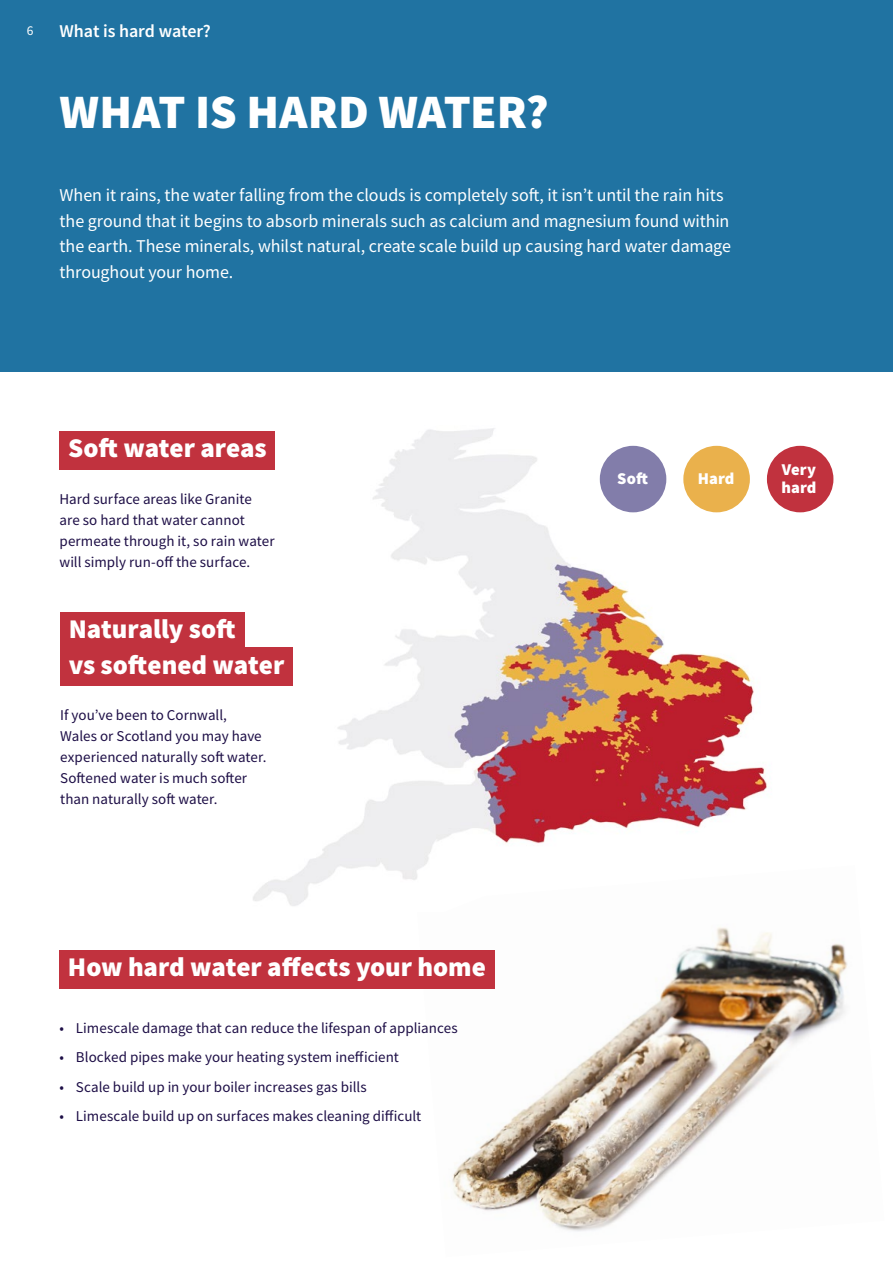
<style>
.page{position:relative;width:893px;height:1263px;background:#fff}
.page>*{position:absolute;margin:0;border:0;box-sizing:border-box;transform-origin:0 0}
.t1{font:900 48px "Source Sans Pro";letter-spacing:-.005em;color:#fff}
.t2{font:900 27px/35.5px "Source Sans Pro";color:#fff}
.t3{font:18px/25.5px "Source Sans Pro";letter-spacing:-.005em;color:#fff}
.t4{font:600 18px "Source Sans Pro";letter-spacing:-.005em;color:#fff}
.t5{font:900 16.5px/18px "Source Sans Pro";letter-spacing:.005em;color:#fff}
.t6{font:15px/21px "Source Sans Pro";color:#1d0e46}
.t7{font:13.5px "Source Sans Pro";color:#fff}
</style>
<div class="page">
<div style="left:0;top:0;width:893px;height:371px;background:#2073a2"></div>
<img style="left:452px;top:927px;width:396px;height:305px">
<img style="left:244px;top:428px;width:528px;height:478px">
<div style="left:59px;top:950px;width:436px;height:39px;background:#c1323e"></div>
<div style="left:60px;top:431px;width:215px;height:39px;background:#c1323e"></div>
<div style="left:767px;top:446px;width:66px;height:66px;background:#c1323e;border-radius:50%"></div>
<div style="left:683px;top:446px;width:67px;height:66px;background:#eab14c;border-radius:50%"></div>
<div style="left:600px;top:446px;width:66px;height:66px;background:#827daa;border-radius:50%"></div>
<div style="left:60px;top:612px;width:184px;height:39px;background:#c1323e"></div>
<div style="left:60px;top:647px;width:233px;height:39px;background:#c1323e"></div>
<p class="t7" style="left:27px;top:22px;width:8px">6</p>
<p class="t4" style="left:60px;top:19px;width:153px">What is hard water?</p>
<h1 class="t1" style="left:60px;top:79px;width:491px">WHAT IS HARD WATER?</h1>
<p class="t3" style="left:60px;top:182px;width:673px">When it rains, the water falling from the clouds is completely soft, it isn’t until the rain hits the ground that it begins to absorb minerals such as calcium and magnesium found within the earth. These minerals, whilst natural, create scale build up causing hard water damage throughout your home.</p>
<h2 class="t2" style="left:68px;top:430px;width:200px">Soft water areas</h2>
<p class="t6" style="left:60px;top:488px;width:217px">Hard surface areas like Granite are so hard that water cannot permeate through it, so rain water will simply run-off the surface.</p>
<h2 class="t2" style="left:69px;top:611px;width:217px">Naturally soft<br>vs softened water</h2>
<p class="t6" style="left:60px;top:705px;width:208px">If you’ve been to Cornwall,<br>Wales or Scotland you may have experienced naturally soft water.<br>Softened water is much softer than naturally soft water.</p>
<h2 class="t2" style="left:68px;top:949px;width:419px">How hard water affects your home</h2>
<p class="t6" style="left:59px;top:1017px;width:400px">• Limescale damage that can reduce the lifespan of appliances</p>
<p class="t6" style="left:59px;top:1047px;width:341px">• Blocked pipes make your heating system inefficient</p>
<p class="t6" style="left:59px;top:1076px;width:309px">• Scale build up in your boiler increases gas bills</p>
<p class="t6" style="left:59px;top:1106px;width:363px">• Limescale build up on surfaces makes cleaning difficult</p>
<p class="t5" style="left:617px;top:470px;width:32px">Soft</p>
<p class="t5" style="left:698px;top:470px;width:38px">Hard</p>
<p class="t5" style="left:781px;top:461px;width:36px">Very hard</p>
</div>
